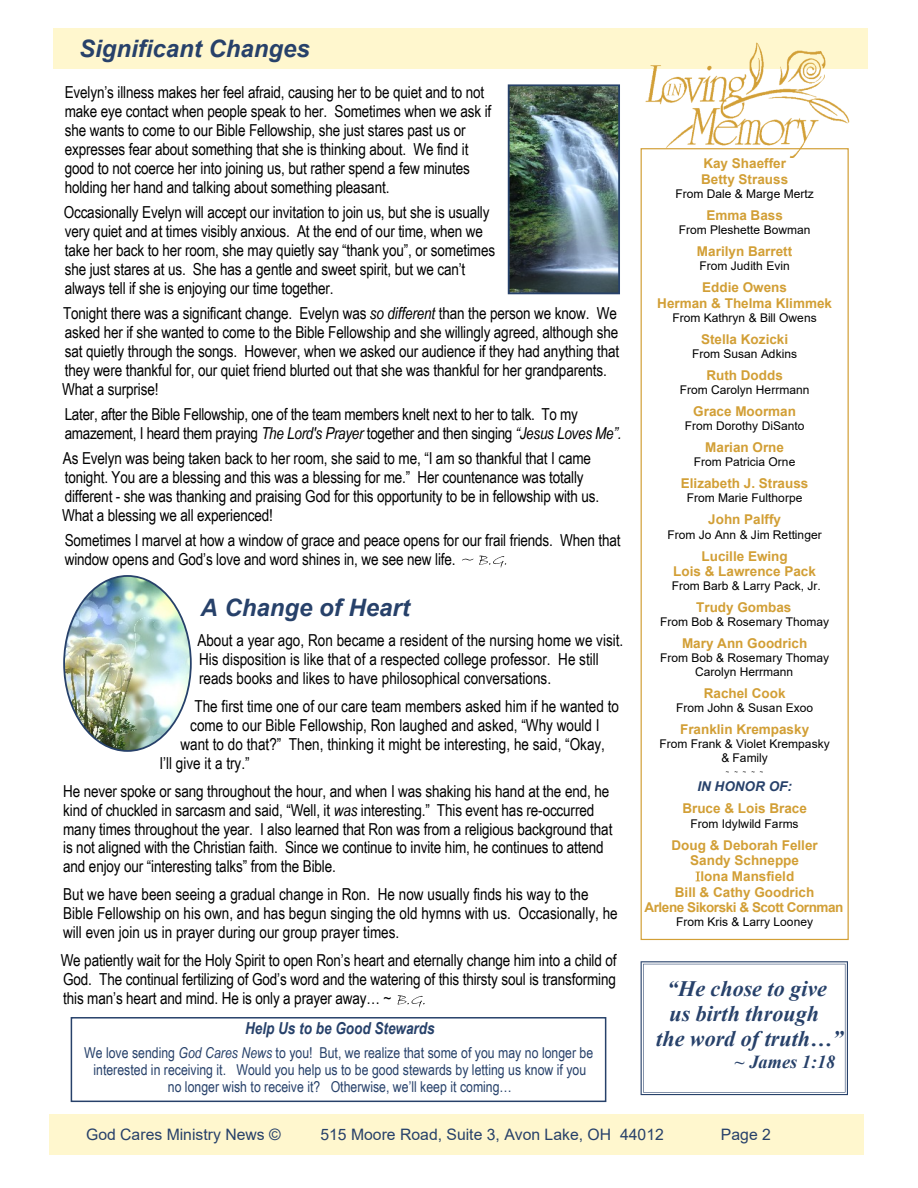
<style>
.page{position:relative;width:918px;height:1188px;background:#fff}
.page>*{position:absolute;margin:0;border:0;box-sizing:border-box;transform-origin:0 0}
.t1{font:italic 700 24px "Arial";color:#27416a}
.t2{font:italic 700 22.05px/25.3px "Times New Roman";color:#27416a;text-align:center}
.t3{font:italic 700 18.3px "Times New Roman";color:#27416a}
.t4{font:16.5px/18.9px "Arial Narrow";letter-spacing:-.01em;color:#000}
.t5{font:italic 700 16.5px "Arial Narrow";color:#27416a}
.t6{font:15.75px "Arial";color:#27416a}
.t7{font:15px/17.2px "Arial Narrow";color:#27416a;text-align:center}
.t8{font:700 13.5px/15.8px "Arial";color:#d29f36;text-align:center}
.t9{font:italic 700 13.5px "Arial";color:#27416a}
.t10{font:12px/13.8px "Arial";color:#000;text-align:center}
.t11{font:6px "Arial";color:#000}
.s1{font-style:italic}
</style>
<div class="page">
<div style="left:53px;top:28px;width:814px;height:41px;background:#fff7ce"></div>
<div style="left:49px;top:1114px;width:815px;height:40px;background:#fff7ce"></div>
<svg style="left:641px;top:961px;width:207px;height:134px"></svg>
<div style="left:71px;top:1017px;width:535px;height:85px;border:2px solid #27416a"></div>
<img style="left:645px;top:43px;width:205px;height:115px">
<div style="left:641px;top:148px;width:208px;height:792px;border:1px solid #d29f36"></div>
<svg style="left:696px;top:872px;width:4px;height:9px"></svg>
<svg style="left:462px;top:556px;width:44px;height:12px"></svg>
<img style="left:511px;top:87px;width:106px;height:204px">
<div style="left:508px;top:84px;width:112px;height:210px;border:2px solid #27416a"></div>
<svg style="left:398px;top:995px;width:27px;height:12px"></svg>
<img style="left:64px;top:576px;width:127px;height:175px;border-radius:50%">
<h1 class="t1" style="left:79px;top:40px;width:232px">Significant Changes</h1>
<p class="t4" style="left:65px;top:85px;width:428px">Evelyn’s illness makes her feel afraid, causing her to be quiet and to not make eye contact when people speak to her. Sometimes when we ask if she wants to come to our Bible Fellowship, she just stares past us or expresses fear about something that she is thinking about. We find it good to not coerce her into joining us, but rather spend a few minutes holding her hand and talking about something pleasant.</p>
<p class="t4" style="left:64px;top:204px;width:433px">Occasionally Evelyn will accept our invitation to join us, but she is usually very quiet and at times visibly anxious. At the end of our time, when we take her back to her room, she may quietly say “thank you”, or sometimes she just stares at us. She has a gentle and sweet spirit, but we can’t always tell if she is enjoying our time together.</p>
<p class="t4" style="left:62px;top:305px;width:559px">Tonight there was a significant change. Evelyn was <span class="s1">so different</span> than the person we know. We asked her if she wanted to come to the Bible Fellowship and she willingly agreed, although she sat quietly through the songs. However, when we asked our audience if they had anything that they were thankful for, our quiet friend blurted out that she was thankful for her grandparents.<br>What a surprise!</p>
<p class="t4" style="left:65px;top:406px;width:558px">Later, after the Bible Fellowship, one of the team members knelt next to her to talk. To my amazement, I heard them praying <span class="s1">The Lord's Prayer</span> together and then singing <span class="s1">“Jesus Loves Me”.</span></p>
<p class="t4" style="left:62px;top:450px;width:539px">As Evelyn was being taken back to her room, she said to me, “I am so thankful that I came tonight. You are a blessing and this was a blessing for me.” Her countenance was totally different - she was thanking and praising God for this opportunity to be in fellowship with us.<br>What a blessing we all experienced!</p>
<p class="t4" style="left:65px;top:532px;width:557px">Sometimes I marvel at how a window of grace and peace opens for our frail friends. When that window opens and God’s love and word shines in, we see new life.</p>
<h1 class="t1" style="left:200px;top:599px;width:211px">A Change of Heart</h1>
<p class="t4" style="left:197px;top:632px;width:428px">About a year ago, Ron became a resident of the nursing home we visit.<br>His disposition is like that of a respected college professor. He still reads books and likes to have philosophical conversations.</p>
<p class="t4" style="left:194px;top:698px;width:426px">The first time one of our care team members asked him if he wanted to</p>
<p class="t4" style="left:190px;top:717px;width:411px">come to our Bible Fellowship, Ron laughed and asked, “Why would I</p>
<p class="t4" style="left:180px;top:736px;width:426px">want to do that?” Then, thinking it might be interesting, he said, “Okay,</p>
<p class="t4" style="left:159px;top:755px;width:92px">I’ll give it a try.”</p>
<p class="t4" style="left:63px;top:783px;width:551px">He never spoke or sang throughout the hour, and when I was shaking his hand at the end, he kind of chuckled in sarcasm and said, “Well, it <span class="s1">was</span> interesting.” This event has re-occurred many times throughout the year. I also learned that Ron was from a religious background that is not aligned with the Christian faith. Since we continue to invite him, he continues to attend and enjoy our “interesting talks” from the Bible.</p>
<p class="t4" style="left:63px;top:887px;width:556px">But we have been seeing a gradual change in Ron. He now usually finds his way to the<br>Bible Fellowship on his own, and has begun singing the old hymns with us. Occasionally, he will even join us in prayer during our group prayer times.</p>
<p class="t4" style="left:61px;top:953px;width:557px;text-align:justify">We patiently wait for the Holy Spirit to open Ron’s heart and eternally change him into a child of God. The continual fertilizing of God’s word and the watering of this thirsty soul is transforming this man’s heart and mind. He is only a prayer away… ~</p>
<p class="t5" style="left:245px;top:1022px;width:191px">Help Us to be Good Stewards</p>
<p class="t7" style="left:84px;top:1045px;width:511px">We love sending <span class="s1">God Cares News</span> to you! But, we realize that some of you may no longer be interested in receiving it. Would you help us to be good stewards by letting us know if you no longer wish to receive it? Otherwise, we’ll keep it coming…</p>
<p class="t8" style="left:701px;top:157px;width:89px;text-align:left">Kay Shaeffer<br>Betty Strauss</p>
<p class="t10" style="left:676px;top:188px;width:140px">From Dale &amp; Marge Mertz</p>
<p class="t8" style="left:706px;top:209px;width:78px">Emma Bass</p>
<p class="t10" style="left:679px;top:224px;width:133px">From Pleshette Bowman</p>
<p class="t8" style="left:697px;top:245px;width:97px">Marilyn Barrett</p>
<p class="t10" style="left:700px;top:260px;width:92px">From Judith Evin</p>
<p class="t8" style="left:657px;top:281px;width:176px">Eddie Owens<br>Herman &amp; Thelma Klimmek</p>
<p class="t10" style="left:673px;top:312px;width:146px">From Kathryn &amp; Bill Owens</p>
<p class="t8" style="left:701px;top:332px;width:89px">Stella Kozicki</p>
<p class="t10" style="left:692px;top:348px;width:106px">From Susan Adkins</p>
<p class="t8" style="left:706px;top:369px;width:78px">Ruth Dodds</p>
<p class="t10" style="left:680px;top:384px;width:131px">From Carolyn Herrmann</p>
<p class="t8" style="left:693px;top:405px;width:104px">Grace Moorman</p>
<p class="t10" style="left:685px;top:420px;width:121px">From Dorothy DiSanto</p>
<p class="t8" style="left:705px;top:441px;width:80px">Marian Orne</p>
<p class="t10" style="left:694px;top:456px;width:103px">From Patricia Orne</p>
<p class="t8" style="left:681px;top:477px;width:129px">Elizabeth J. Strauss</p>
<p class="t10" style="left:687px;top:492px;width:117px">From Marie Fulthorpe</p>
<p class="t8" style="left:708px;top:513px;width:74px">John Palffy</p>
<p class="t10" style="left:668px;top:529px;width:156px">From Jo Ann &amp; Jim Rettinger</p>
<p class="t8" style="left:673px;top:549px;width:144px">Lucille Ewing<br>Lois &amp; Lawrence Pack</p>
<p class="t10" style="left:672px;top:580px;width:150px">From Barb &amp; Larry Pack, Jr.</p>
<p class="t8" style="left:696px;top:601px;width:97px">Trudy Gombas</p>
<p class="t10" style="left:660px;top:616px;width:170px">From Bob &amp; Rosemary Thomay</p>
<p class="t8" style="left:682px;top:637px;width:127px">Mary Ann Goodrich</p>
<p class="t10" style="left:660px;top:652px;width:170px">From Bob &amp; Rosemary Thomay<br>Carolyn Herrmann</p>
<p class="t8" style="left:704px;top:687px;width:83px">Rachel Cook</p>
<p class="t10" style="left:676px;top:702px;width:138px">From John &amp; Susan Exoo</p>
<p class="t8" style="left:680px;top:723px;width:131px">Franklin Krempasky</p>
<p class="t10" style="left:660px;top:738px;width:172px">From Frank &amp; Violet Krempasky &amp; Family</p>
<p class="t11" style="left:726px;top:770px;width:39px">~ ~ ~ ~ ~</p>
<p class="t9" style="left:697px;top:781px;width:96px">IN HONOR OF:</p>
<p class="t8" style="left:682px;top:802px;width:126px">Bruce &amp; Lois Brace</p>
<p class="t10" style="left:691px;top:818px;width:110px">From Idylwild Farms</p>
<p class="t8" style="left:645px;top:838px;width:200px">Doug &amp; Deborah Feller<br>Sandy Schneppe<br>lona Mansfield<br>Bill &amp; Cathy Goodrich<br>Arlene Sikorski &amp; Scott Cornman</p>
<p class="t10" style="left:676px;top:916px;width:138px">From Kris &amp; Larry Looney</p>
<h2 class="t2" style="left:656px;top:978px;width:189px">“He chose to give<br>us birth through<br>the word of truth…”</h2>
<p class="t3" style="left:734px;top:1056px;width:103px">~ James 1:18</p>
<p class="t6" style="left:86px;top:1129px;width:196px">God Cares Ministry News ©</p>
<p class="t6" style="left:320px;top:1129px;width:345px">515 Moore Road, Suite 3, Avon Lake, OH 44012</p>
<p class="t6" style="left:721px;top:1129px;width:51px">Page 2</p>
</div>
